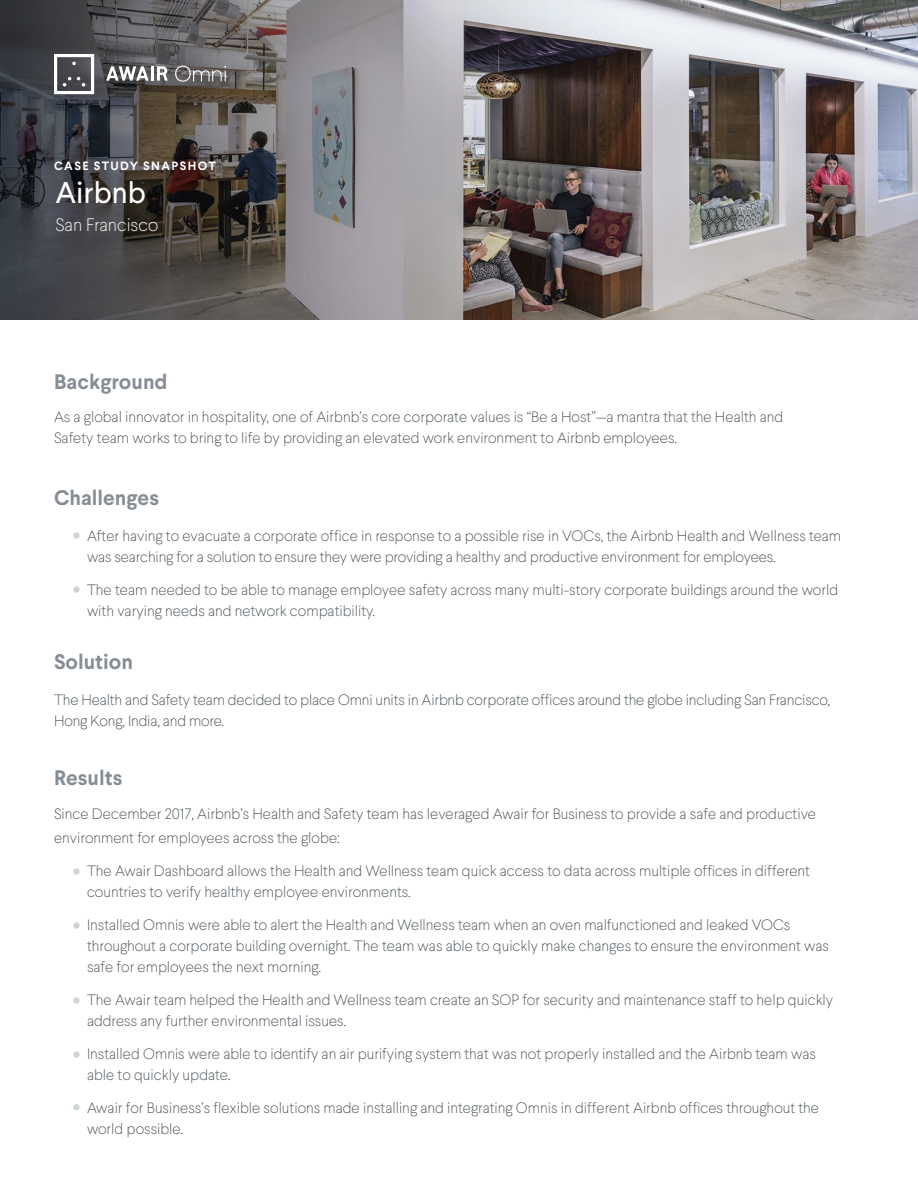
<style>
.page{position:relative;width:918px;height:1188px;background:#fff}
.page>*{position:absolute;margin:0;border:0;box-sizing:border-box;transform-origin:0 0}
.t1{font:30px "Larsseit";color:#fff}
.t2{font:700 21px "Larsseit";color:#868d94}
.t3{font:100 18px "Larsseit";color:#fff}
.t4{font:100 15px/21px "Larsseit";color:#485056}
.t5{font:700 12px "Larsseit";letter-spacing:.12em;color:#fff}
</style>
<div class="page">
<div style="left:73px;top:532px;width:7px;height:7px;background:#ced5d9;border-radius:50%"></div>
<div style="left:73px;top:586px;width:7px;height:7px;background:#ced5d9;border-radius:50%"></div>
<div style="left:73px;top:1104px;width:7px;height:6px;background:#ced5d9;border-radius:50%"></div>
<div style="left:73px;top:868px;width:7px;height:7px;background:#ced5d9;border-radius:50%"></div>
<div style="left:73px;top:922px;width:7px;height:7px;background:#ced5d9;border-radius:50%"></div>
<div style="left:73px;top:997px;width:7px;height:7px;background:#ced5d9;border-radius:50%"></div>
<div style="left:73px;top:1051px;width:7px;height:7px;background:#ced5d9;border-radius:50%"></div>
<img style="left:0;top:0;width:918px;height:320px">
<svg style="left:175px;top:66px;width:51px;height:16px"></svg>
<svg style="left:106px;top:66px;width:43px;height:15px"></svg>
<hr style="left:151px;top:66px;width:3px;height:15px;background:#fff">
<svg style="left:157px;top:66px;width:11px;height:15px"></svg>
<svg style="left:54px;top:54px;width:40px;height:40px"></svg>
<p class="t5" style="left:54px;top:158px;width:163px">CASE STUDY SNAPSHOT</p>
<p class="t1" style="left:56px;top:173px;width:92px">Airbnb</p>
<p class="t3" style="left:56px;top:214px;width:104px">San Francisco</p>
<p class="t2" style="left:54px;top:368px;width:115px">Background</p>
<p class="t4" style="left:54px;top:406px;width:731px">As a global innovator in hospitality, one of Airbnb’s core corporate values is “Be a Host”—a mantra that the Health and<br>Safety team works to bring to life by providing an elevated work environment to Airbnb employees.</p>
<p class="t2" style="left:54px;top:484px;width:106px">Challenges</p>
<p class="t4" style="left:87px;top:525px;width:756px">After having to evacuate a corporate office in response to a possible rise in VOCs, the Airbnb Health and Wellness team was searching for a solution to ensure they were providing a healthy and productive environment for employees.</p>
<p class="t4" style="left:87px;top:579px;width:753px">The team needed to be able to manage employee safety across many multi-story corporate buildings around the world with varying needs and network compatibility.</p>
<p class="t2" style="left:54px;top:648px;width:81px">Solution</p>
<p class="t4" style="left:54px;top:689px;width:778px">The Health and Safety team decided to place Omni units in Airbnb corporate offices around the globe including San Francisco,<br>Hong Kong, India, and more.</p>
<p class="t2" style="left:54px;top:764px;width:70px">Results</p>
<p class="t4" style="left:54px;top:801px;width:764px;line-height:24px">Since December 2017, Airbnb’s Health and Safety team has leveraged Awair for Business to provide a safe and productive environment for employees across the globe:</p>
<p class="t4" style="left:87px;top:860px;width:725px">The Awair Dashboard allows the Health and Wellness team quick access to data across multiple offices in different countries to verify healthy employee environments.</p>
<p class="t4" style="left:87px;top:914px;width:744px">Installed Omnis were able to alert the Health and Wellness team when an oven malfunctioned and leaked VOCs throughout a corporate building overnight. The team was able to quickly make changes to ensure the environment was safe for employees the next morning.</p>
<p class="t4" style="left:87px;top:989px;width:748px">The Awair team helped the Health and Wellness team create an SOP for security and maintenance staff to help quickly address any further environmental issues.</p>
<p class="t4" style="left:87px;top:1043px;width:730px">Installed Omnis were able to identify an air purifying system that was not properly installed and the Airbnb team was able to quickly update.</p>
<p class="t4" style="left:87px;top:1097px;width:734px">Awair for Business’s flexible solutions made installing and integrating Omnis in different Airbnb offices throughout the world possible.</p>
</div>
